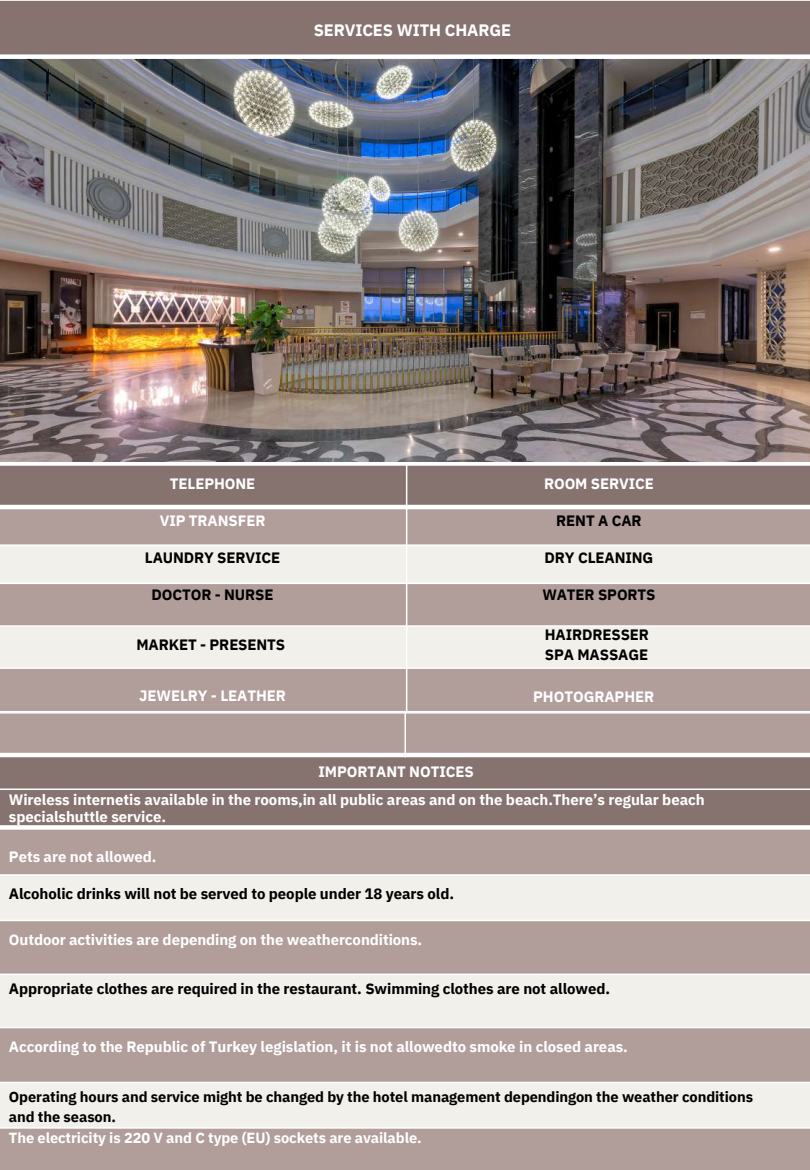
<style>
.page{position:relative;width:810px;height:1170px;background:#fff}
.page>*{position:absolute;margin:0;border:0;box-sizing:border-box;transform-origin:0 0}
.t1{font:700 16.5px "IBM Plex Sans";letter-spacing:-.005em;color:#fff}
.t2{font:700 15px/16.8px "IBM Plex Sans";letter-spacing:-.005em;color:#fff}
.t3{font:700 15px/20.2px "IBM Plex Sans";letter-spacing:-.005em;color:#000}
.t4{font:700 14.7px/20.2px "IBM Plex Sans";letter-spacing:-.005em;color:#000}
.t5{font:700 14.7px "IBM Plex Sans";letter-spacing:-.005em;color:#fff}
</style>
<div class="page">
<img style="left:0;top:59px;width:810px;height:403px">
<div style="left:0;top:0;width:810px;height:57px;background:#86736f"></div>
<hr style="left:0;top:0;width:810px;height:1px;background:#fff">
<div style="left:0;top:54px;width:810px;height:5px;background:#fff"></div>
<div style="left:0;top:465px;width:407px;height:42px;background:#86736f"></div>
<div style="left:407px;top:465px;width:403px;height:42px;background:#86736f"></div>
<div style="left:0;top:507px;width:407px;height:38px;background:#b19e9a"></div>
<div style="left:407px;top:507px;width:403px;height:38px;background:#b19e9a"></div>
<div style="left:0;top:545px;width:407px;height:38px;background:#f1f0ea"></div>
<div style="left:407px;top:545px;width:403px;height:38px;background:#f1f0ea"></div>
<div style="left:0;top:583px;width:407px;height:43px;background:#b19e9a"></div>
<div style="left:407px;top:583px;width:403px;height:43px;background:#b19e9a"></div>
<div style="left:0;top:626px;width:407px;height:42px;background:#f1f0ea"></div>
<div style="left:407px;top:626px;width:403px;height:42px;background:#f1f0ea"></div>
<div style="left:0;top:668px;width:407px;height:44px;background:#b19e9a"></div>
<div style="left:407px;top:668px;width:403px;height:44px;background:#b19e9a"></div>
<hr style="left:406px;top:464px;width:1px;height:248px;background:#fff">
<hr style="left:0;top:505px;width:810px;height:4px;background:#fff">
<hr style="left:0;top:544px;width:810px;height:2px;background:#fff">
<hr style="left:0;top:583px;width:810px;height:1px;background:#fff">
<hr style="left:0;top:625px;width:810px;height:2px;background:#fff">
<hr style="left:0;top:667px;width:810px;height:2px;background:#fff">
<hr style="left:0;top:464px;width:810px;height:2px;background:#fff">
<hr style="left:0;top:711px;width:810px;height:1px;background:#fff">
<div style="left:0;top:755px;width:810px;height:38px;background:#86736f"></div>
<div style="left:0;top:789px;width:810px;height:38px;background:#86736f"></div>
<div style="left:0;top:827px;width:810px;height:48px;background:#b19e9a"></div>
<div style="left:0;top:875px;width:810px;height:45px;background:#f1f0ea"></div>
<div style="left:0;top:920px;width:810px;height:54px;background:#b19e9a"></div>
<div style="left:0;top:974px;width:810px;height:54px;background:#f1f0ea"></div>
<div style="left:0;top:1028px;width:810px;height:54px;background:#b19e9a"></div>
<div style="left:0;top:1082px;width:810px;height:46px;background:#f1f0ea"></div>
<div style="left:0;top:1128px;width:810px;height:42px;background:#b19e9a"></div>
<div style="left:0;top:825px;width:810px;height:5px;background:#fff"></div>
<hr style="left:0;top:874px;width:810px;height:2px;background:#fff">
<hr style="left:0;top:920px;width:810px;height:1px;background:#fff">
<hr style="left:0;top:974px;width:810px;height:1px;background:#fff">
<hr style="left:0;top:1027px;width:810px;height:1px;background:#fff">
<hr style="left:0;top:1082px;width:810px;height:1px;background:#fff">
<hr style="left:0;top:1127px;width:810px;height:2px;background:#fff">
<hr style="left:0;top:789px;width:810px;height:1px;background:#fff">
<div style="left:0;top:713px;width:405px;height:42px;background:#b19e9a"></div>
<div style="left:405px;top:713px;width:405px;height:42px;background:#b19e9a"></div>
<hr style="left:404px;top:712px;width:2px;height:45px;background:#fff">
<hr style="left:0;top:712px;width:810px;height:2px;background:#fff">
<hr style="left:0;top:753px;width:810px;height:4px;background:#fff">
<p class="t1" style="left:314px;top:19px;width:199px">SERVICES WITH CHARGE</p>
<p class="t2" style="left:170px;top:475px;width:87px">TELEPHONE</p>
<p class="t2" style="left:160px;top:512px;width:107px">VIP TRANSFER</p>
<p class="t3" style="left:145px;top:547px;width:137px">LAUNDRY SERVICE</p>
<p class="t3" style="left:152px;top:584px;width:124px">DOCTOR - NURSE</p>
<p class="t3" style="left:136px;top:634px;width:150px">MARKET - PRESENTS</p>
<p class="t2" style="left:139px;top:687px;width:148px">JEWELRY - LEATHER</p>
<p class="t2" style="left:318px;top:763px;width:157px">IMPORTANT NOTICES</p>
<p class="t2" style="left:544px;top:475px;width:111px">ROOM SERVICE</p>
<p class="t3" style="left:556px;top:510px;width:87px">RENT A CAR</p>
<p class="t3" style="left:545px;top:547px;width:110px">DRY CLEANING</p>
<p class="t3" style="left:542px;top:584px;width:115px">WATER SPORTS</p>
<p class="t3" style="left:545px;top:624px;width:106px">HAIRDRESSER<br>SPA MASSAGE</p>
<p class="t2" style="left:533px;top:688px;width:123px">PHOTOGRAPHER</p>
<p class="t2" style="left:9px;top:791px;width:697px">Wireless internetis available in the rooms,in all public areas and on the beach.There’s regular beach specialshuttle service.</p>
<p class="t2" style="left:9px;top:848px;width:149px">Pets are not allowed.</p>
<p class="t3" style="left:9px;top:883px;width:447px">Alcoholic drinks will not be served to people under 18 years old.</p>
<p class="t2" style="left:9px;top:931px;width:415px">Outdoor activities are depending on the weatherconditions.</p>
<p class="t3" style="left:9px;top:978px;width:603px">Appropriate clothes are required in the restaurant. Swimming clothes are not allowed.</p>
<p class="t2" style="left:9px;top:1038px;width:620px">According to the Republic of Turkey legislation, it is not allowedto smoke in closed areas.</p>
<p class="t4" style="left:9px;top:1087px;width:746px">Operating hours and service might be changed by the hotel management dependingon the weather conditions and the season.</p>
<p class="t5" style="left:9px;top:1128px;width:414px">The electricity is 220 V and C type (EU) sockets are available.</p>
</div>
